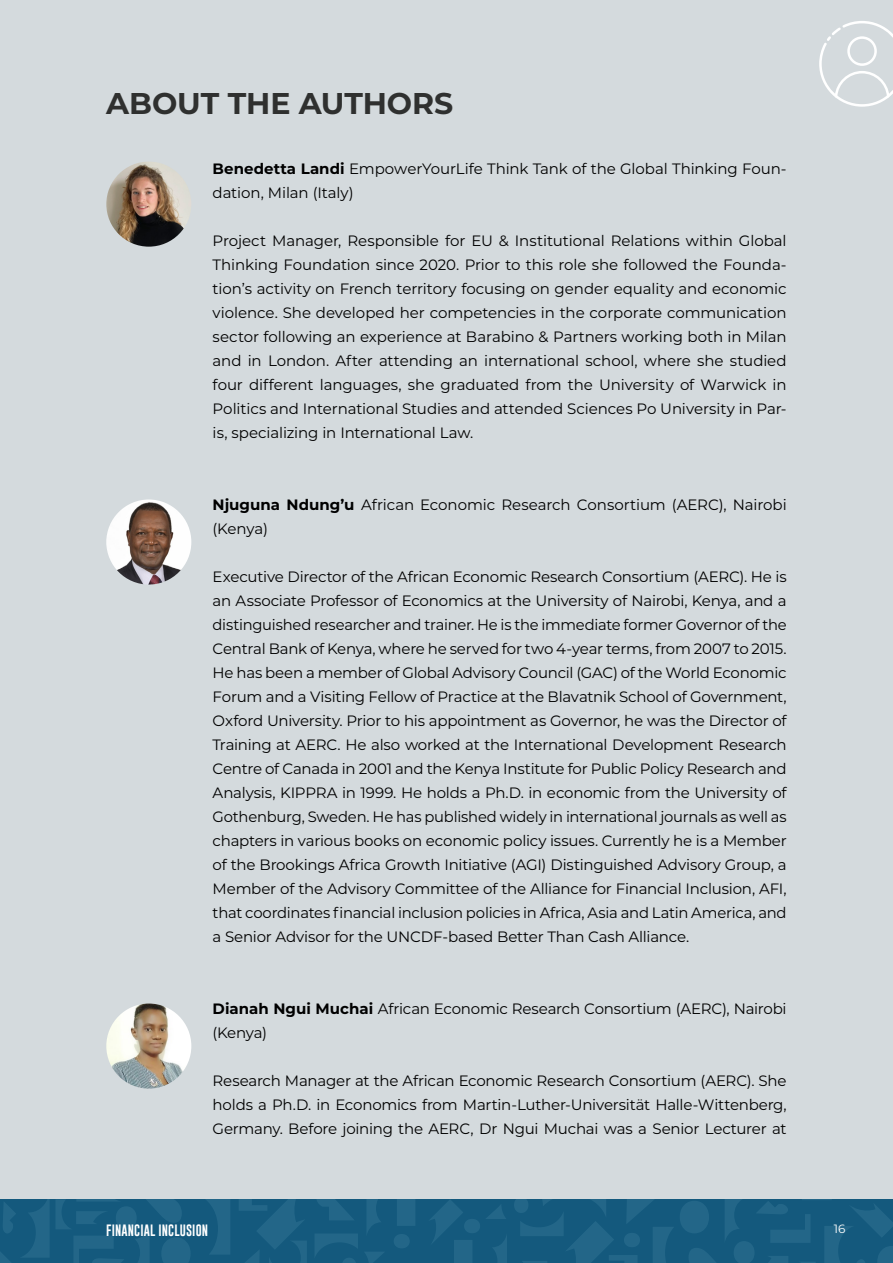
<style>
.page{position:relative;width:893px;height:1263px;background:#d4dadd}
.page>*{position:absolute;margin:0;border:0;box-sizing:border-box;transform-origin:0 0}
.t1{font:700 30px "Montserrat";letter-spacing:-.005em;color:#2f302f}
.normale{font:15px/24px "Montserrat";letter-spacing:-.01em;color:#000}
.t2{font:12px "Gobold";letter-spacing:.01em;color:#fff}
.t3{font:12px "Montserrat";color:#fff}
.s1{font-weight:700}
</style>
<div class="page">
<img style="left:106px;top:162px;width:85px;height:85px;border-radius:43px">
<img style="left:106px;top:499px;width:85px;height:85px;border-radius:43px">
<img style="left:106px;top:1003px;width:85px;height:85px;border-radius:43px">
<div style="left:0;top:1199px;width:893px;height:64px;background:#14597d"></div>
<svg style="left:514px;top:1199px;width:379px;height:64px"></svg>
<svg style="left:430px;top:1200px;width:77px;height:63px"></svg>
<svg style="left:0;top:1199px;width:415px;height:64px"></svg>
<svg style="left:819px;top:21px;width:74px;height:86px"></svg>
<p class="t1" style="left:106px;top:82px;width:349px">ABOUT THE AUTHORS</p>
<p class="normale" style="left:213px;top:156px;width:576px"><span class="s1">Benedetta Landi</span> EmpowerYourLife Think Tank of the Global Thinking Foun&shy;dation, Milan (Italy)</p>
<p class="normale" style="left:213px;top:228px;width:576px;text-align:justify">Project Manager, Responsible for EU &amp; Institutional Relations within Global Thinking Foundation since 2020. Prior to this role she followed the Founda&shy;tion’s activity on French territory focusing on gender equality and economic violence. She developed her competencies in the corporate communication sector following an experience at Barabino &amp; Partners working both in Milan and in London. After attending an international school, where she studied four different languages, she graduated from the University of Warwick in Politics and International Studies and attended Sciences Po University in Par&shy;is, specializing in International Law.</p>
<p class="normale" style="left:213px;top:492px;width:576px"><span class="s1">Njuguna Ndung’u</span> African Economic Research Consortium (AERC), Nairobi (Kenya)</p>
<p class="normale" style="left:213px;top:564px;width:576px;text-align:justify">Executive Director of the African Economic Research Consortium (AERC). He is an Associate Professor of Economics at the University of Nairobi, Kenya, and a distinguished researcher and trainer. He is the immediate former Governor of the Central Bank of Kenya, where he served for two 4-year terms, from 2007 to 2015.<br>He has been a member of Global Advisory Council (GAC) of the World Economic Forum and a Visiting Fellow of Practice at the Blavatnik School of Government, Oxford University. Prior to his appointment as Governor, he was the Director of Training at AERC. He also worked at the International Development Research Centre of Canada in 2001 and the Kenya Institute for Public Policy Research and Analysis, KIPPRA in 1999. He holds a Ph.D. in economic from the University of Gothenburg, Sweden. He has published widely in international journals as well as chapters in various books on economic policy issues. Currently he is a Member of the Brookings Africa Growth Initiative (AGI) Distinguished Advisory Group, a Member of the Advisory Committee of the Alliance for Financial Inclusion, AFI, that coordinates financial inclusion policies in Africa, Asia and Latin America, and a Senior Advisor for the UNCDF-based Better Than Cash Alliance.</p>
<p class="normale" style="left:213px;top:996px;width:576px"><span class="s1">Dianah Ngui Muchai</span> African Economic Research Consortium (AERC), Nairobi (Kenya)</p>
<p class="normale" style="left:213px;top:1068px;width:576px;text-align:justify">Research Manager at the African Economic Research Consortium (AERC). She holds a Ph.D. in Economics from Martin-Luther-Universität Halle-Wittenberg, Germany. Before joining the AERC, Dr Ngui Muchai was a Senior Lecturer at</p>
<p class="t2" style="left:106px;top:1223px;width:103px">FINANCIAL INCLUSION</p>
<p class="t3" style="left:834px;top:1221px;width:13px">16</p>
</div>
